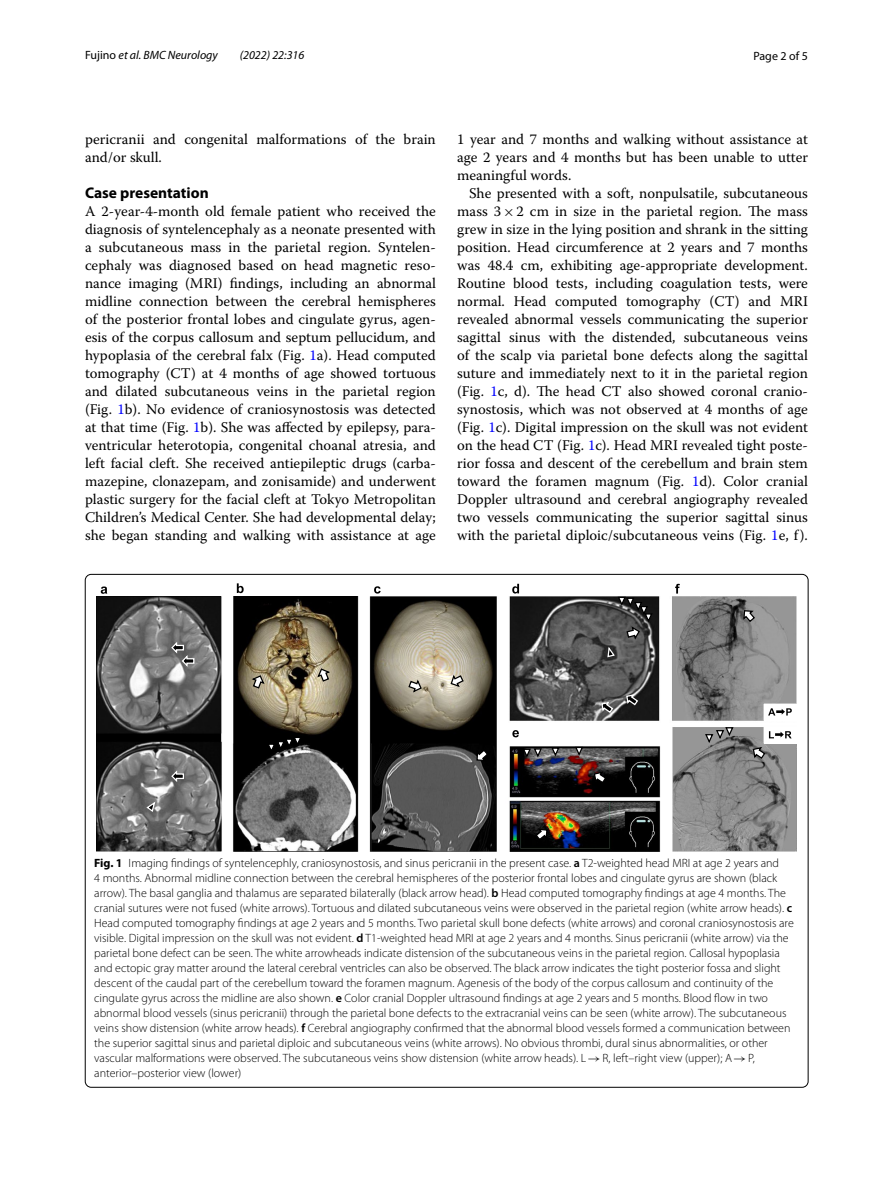
<style>
.page{position:relative;width:893px;height:1187px;background:#fff}
.page>*{position:absolute;margin:0;border:0;box-sizing:border-box;transform-origin:0 0}
.t1{font:700 15.45px "Myriad Pro";color:#000}
.t2{font:14.7px/18px "Warnock Pro";color:#000;text-align:justify}
.t3{font:300 12px/15px "Myriad Pro";color:#000}
.t4{font:italic 12px "Myriad Pro";color:#000}
.t5{font:12px "Myriad Pro";color:#000}
.s1{font-style:normal}
.s2{color:#00f}
.s3{font-family:"MTSY"}
.s4{font-weight:700}
.s5{font-weight:600}
.s6{font-family:"MTSY";font-weight:400}
</style>
<div class="page">
<img style="left:96px;top:596px;width:701px;height:255px">
<svg style="left:101px;top:586px;width:6px;height:7px"></svg>
<svg style="left:237px;top:583px;width:7px;height:10px"></svg>
<svg style="left:374px;top:586px;width:7px;height:7px"></svg>
<svg style="left:512px;top:583px;width:7px;height:10px"></svg>
<svg style="left:512px;top:730px;width:7px;height:7px"></svg>
<svg style="left:675px;top:583px;width:5px;height:10px"></svg>
<svg style="left:170px;top:770px;width:15px;height:13px"></svg>
<svg style="left:170px;top:641px;width:25px;height:27px"></svg>
<svg style="left:146px;top:800px;width:10px;height:13px"></svg>
<svg style="left:450px;top:674px;width:15px;height:14px"></svg>
<svg style="left:408px;top:677px;width:15px;height:16px"></svg>
<svg style="left:476px;top:748px;width:13px;height:13px"></svg>
<svg style="left:625px;top:693px;width:14px;height:13px"></svg>
<svg style="left:600px;top:701px;width:14px;height:13px"></svg>
<svg style="left:607px;top:645px;width:9px;height:13px"></svg>
<svg style="left:617px;top:596px;width:36px;height:43px;background:#464646"></svg>
<svg style="left:522px;top:747px;width:21px;height:12px"></svg>
<svg style="left:550px;top:746px;width:10px;height:12px"></svg>
<svg style="left:574px;top:745px;width:10px;height:12px"></svg>
<svg style="left:593px;top:770px;width:14px;height:14px"></svg>
<svg style="left:534px;top:827px;width:14px;height:14px"></svg>
<div style="left:764px;top:704px;width:32px;height:16px;background:#fff"></div>
<div style="left:764px;top:703px;width:32px;height:17px;border:1px solid #fff"></div>
<svg style="left:768px;top:708px;width:24px;height:7px"></svg>
<svg style="left:742px;top:609px;width:14px;height:14px"></svg>
<svg style="left:704px;top:726px;width:30px;height:18px"></svg>
<div style="left:764px;top:727px;width:32px;height:16px;background:#fff"></div>
<svg style="left:769px;top:731px;width:23px;height:7px"></svg>
<svg style="left:752px;top:746px;width:14px;height:14px"></svg>
<svg style="left:266px;top:735px;width:36px;height:19px"></svg>
<svg style="left:316px;top:667px;width:14px;height:15px"></svg>
<svg style="left:250px;top:674px;width:15px;height:15px"></svg>
<p class="t4" style="left:85px;top:48px;width:134px"><span class="s1">Fujino</span> et al. BMC Neurology</p>
<p class="t4" style="left:240px;top:48px;width:66px">(2022) 22:316</p>
<p class="t5" style="left:753px;top:48px;width:56px">Page 2 of 5</p>
<p class="t2" style="left:85px;top:130px;width:352px">pericranii and congenital malformations of the brain and/or skull.</p>
<p class="t1" style="left:85px;top:182px;width:125px">Case presentation</p>
<p class="t2" style="left:85px;top:202px;width:352px">A 2-year-4-month old female patient who received the diagnosis of syntelencephaly as a neonate presented with a subcutaneous mass in the parietal region. Syntelen&shy;cephaly was diagnosed based on head magnetic reso&shy;nance imaging (MRI) findings, including an abnormal midline connection between the cerebral hemispheres of the posterior frontal lobes and cingulate gyrus, agen&shy;esis of the corpus callosum and septum pellucidum, and hypoplasia of the cerebral falx (Fig. <span class="s2">1</span>a). Head computed tomography (CT) at 4 months of age showed tortuous and dilated subcutaneous veins in the parietal region (Fig. <span class="s2">1</span>b). No evidence of craniosynostosis was detected at that time (Fig. <span class="s2">1</span>b). She was affected by epilepsy, para&shy;ventricular heterotopia, congenital choanal atresia, and left facial cleft. She received antiepileptic drugs (carba&shy;mazepine, clonazepam, and zonisamide) and underwent plastic surgery for the facial cleft at Tokyo Metropolitan Children’s Medical Center. She had developmental delay; she began standing and walking with assistance at age</p>
<p class="t2" style="left:457px;top:130px;width:352px">1 year and 7 months and walking without assistance at age 2 years and 4 months but has been unable to utter meaningful words.</p>
<p class="t2" style="left:457px;top:184px;width:352px;text-indent:12px">She presented with a soft, nonpulsatile, subcutaneous mass 3<span class="s3">×</span>2 cm in size in the parietal region. The mass grew in size in the lying position and shrank in the sitting position. Head circumference at 2 years and 7 months was 48.4 cm, exhibiting age-appropriate development.<br>Routine blood tests, including coagulation tests, were normal. Head computed tomography (CT) and MRI revealed abnormal vessels communicating the superior sagittal sinus with the distended, subcutaneous veins of the scalp via parietal bone defects along the sagittal suture and immediately next to it in the parietal region (Fig. <span class="s2">1</span>c, d). The head CT also showed coronal cranio&shy;synostosis, which was not observed at 4 months of age (Fig. <span class="s2">1</span>c). Digital impression on the skull was not evident on the head CT (Fig. <span class="s2">1</span>c). Head MRI revealed tight poste&shy;rior fossa and descent of the cerebellum and brain stem toward the foramen magnum (Fig. <span class="s2">1</span>d). Color cranial Doppler ultrasound and cerebral angiography revealed two vessels communicating the superior sagittal sinus with the parietal diploic/subcutaneous veins (Fig. <span class="s2">1</span>e, f).</p>
<p class="t3" style="left:94px;top:855px;width:701px"><span class="s4">Fig. 1</span> Imaging findings of syntelencephly, craniosynostosis, and sinus pericranii in the present case. <span class="s5">a</span> T2-weighted head MRI at age 2 years and<br>4 months. Abnormal midline connection between the cerebral hemispheres of the posterior frontal lobes and cingulate gyrus are shown (black arrow). The basal ganglia and thalamus are separated bilaterally (black arrow head). <span class="s5">b</span> Head computed tomography findings at age 4 months. The cranial sutures were not fused (white arrows). Tortuous and dilated subcutaneous veins were observed in the parietal region (white arrow heads). <span class="s5">c </span>Head computed tomography findings at age 2 years and 5 months. Two parietal skull bone defects (white arrows) and coronal craniosynostosis are visible. Digital impression on the skull was not evident. <span class="s5">d</span> T1-weighted head MRI at age 2 years and 4 months. Sinus pericranii (white arrow) via the parietal bone defect can be seen. The white arrowheads indicate distension of the subcutaneous veins in the parietal region. Callosal hypoplasia and ectopic gray matter around the lateral cerebral ventricles can also be observed. The black arrow indicates the tight posterior fossa and slight descent of the caudal part of the cerebellum toward the foramen magnum. Agenesis of the body of the corpus callosum and continuity of the cingulate gyrus across the midline are also shown. <span class="s5">e</span> Color cranial Doppler ultrasound findings at age 2 years and 5 months. Blood flow in two abnormal blood vessels (sinus pericranii) through the parietal bone defects to the extracranial veins can be seen (white arrow). The subcutaneous veins show distension (white arrow heads). <span class="s5">f</span> Cerebral angiography confirmed that the abnormal blood vessels formed a communication between the superior sagittal sinus and parietal diploic and subcutaneous veins (white arrows). No obvious thrombi, dural sinus abnormalities, or other vascular malformations were observed. The subcutaneous veins show distension (white arrow heads). L<span class="s6">→</span>R, left–right view (upper); A<span class="s6">→</span>P, anterior–posterior view (lower)</p>
</div>
